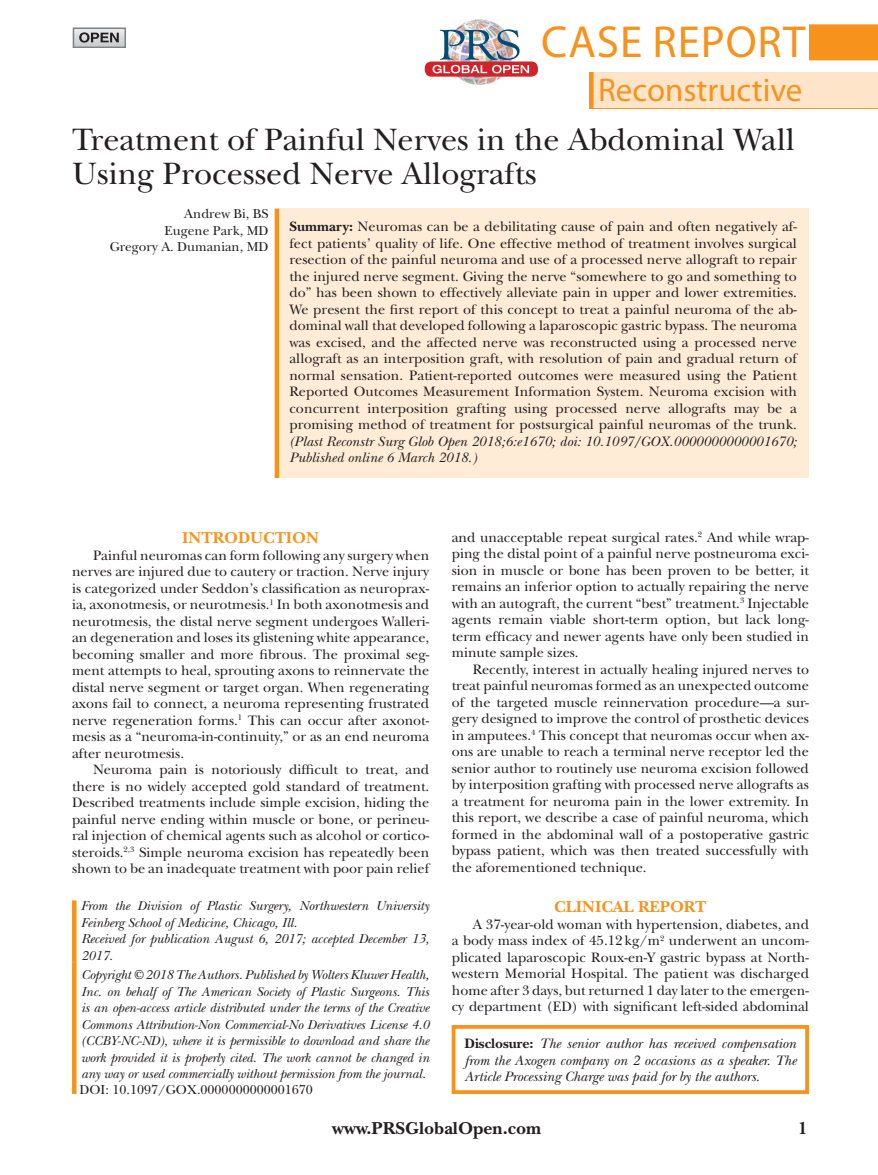
<style>
.page{position:relative;width:878px;height:1175px;background:#fff}
.page>*{position:absolute;margin:0;border:0;box-sizing:border-box;transform-origin:0 0}
.t1{font:45px "Myriad Pro";letter-spacing:.02em;color:#f7931d}
.t2{font:33px "Myriad Pro";color:#f7931d}
.t3{font:32.25px/34.5px "New Baskerville";color:#231f20}
.t4{font:700 18px "New Baskerville";color:#231f20}
.t5{font:700 16.5px "New Baskerville";color:#f7931d}
.t6{font:14.25px/16.5px "New Baskerville";color:#231f20;text-align:justify}
.t7{font:italic 14.25px/16.5px "New Baskerville";letter-spacing:.005em;color:#231f20;text-align:justify}
.t8{font:italic 13.5px/16.5px "New Baskerville";color:#231f20}
.t9{font:13.5px/16.5px "New Baskerville";color:#231f20;text-align:right}
.s1{font-weight:700}
.s2{font-weight:700;font-style:normal}
</style>
<div class="page">
<div style="left:73px;top:28px;width:52px;height:20px;border:2px solid #808285"></div>
<svg style="left:79px;top:32px;width:40px;height:11px"></svg>
<img style="left:455px;top:20px;width:49px;height:64px">
<svg style="left:425px;top:61px;width:113px;height:16px"></svg>
<img style="left:432px;top:29px;width:97px;height:44px">
<div style="left:451px;top:1025px;width:357px;height:69px;border:4px solid #f7931d"></div>
<hr style="left:72px;top:900px;width:4px;height:62px;background:#f7931d">
<div style="left:277px;top:209px;width:531px;height:269px;background:#feecd7"></div>
<div style="left:274px;top:209px;width:5px;height:269px;background:#f7931d"></div>
<div style="left:593px;top:72px;width:285px;height:36px;background:#fee5ca"></div>
<hr style="left:72px;top:962px;width:4px;height:131px;background:#f7931d">
<div style="left:808px;top:24px;width:70px;height:36px;background:#f7931d"></div>
<h1 class="t1" style="left:541px;top:14px;width:266px">Case Report</h1>
<h2 class="t2" style="left:598px;top:69px;width:206px">Reconstructive</h2>
<h3 class="t3" style="left:72px;top:122px;width:724px">Treatment of Painful Nerves in the Abdominal Wall<br>Using Processed Nerve Allografts</h3>
<p class="t9" style="left:110px;top:206px;width:160px">Andrew Bi, BS<br>Eugene Park, MD<br>Gregory A. Dumanian, MD</p>
<p class="t6" style="left:289px;top:218px;width:509px"><span class="s1">Summary:</span> Neuromas can be a debilitating cause of pain and often negatively af&shy;fect patients’ quality of life. One effective method of treatment involves surgical resection of the painful neuroma and use of a processed nerve allograft to repair the injured nerve segment. Giving the nerve “somewhere to go and something to do” has been shown to effectively alleviate pain in upper and lower extremities.<br>We present the first report of this concept to treat a painful neuroma of the ab&shy;dominal wall that developed following a laparoscopic gastric bypass. The neuroma was excised, and the affected nerve was reconstructed using a processed nerve allograft as an interposition graft, with resolution of pain and gradual return of normal sensation. Patient-reported outcomes were measured using the Patient Reported Outcomes Measurement Information System. Neuroma excision with concurrent interposition grafting using processed nerve allografts may be a promising method of treatment for postsurgical painful neuromas of the trunk.</p>
<p class="t7" style="left:289px;top:433px;width:509px">(Plast Reconstr Surg Glob Open 2018;6:e1670; doi: 10.1097/GOX.0000000000001670;<br>Published online 6 March 2018.)</p>
<p class="t5" style="left:182px;top:528px;width:138px">INTRODUCTION</p>
<p class="t6" style="left:72px;top:547px;width:359px;text-indent:21px">Painful neuromas can form following any surgery when nerves are injured due to cautery or traction. Nerve injury is categorized under Seddon’s classification as neuroprax&shy;ia, axonotmesis, or neurotmesis.<sup>1</sup> In both axonotmesis and neurotmesis, the distal nerve segment undergoes Walleri&shy;an degeneration and loses its glistening white appearance, becoming smaller and more fibrous. The proximal seg&shy;ment attempts to heal, sprouting axons to reinnervate the distal nerve segment or target organ. When regenerating axons fail to connect, a neuroma representing frustrated nerve regeneration forms.<sup>1</sup> This can occur after axonot&shy;mesis as a “neuroma-in-continuity,” or as an end neuroma after neurotmesis.</p>
<p class="t6" style="left:72px;top:761px;width:359px;text-indent:21px">Neuroma pain is notoriously difficult to treat, and there is no widely accepted gold standard of treatment.<br>Described treatments include simple excision, hiding the painful nerve ending within muscle or bone, or perineu&shy;ral injection of chemical agents such as alcohol or cortico&shy;steroids.<sup>2,3</sup> Simple neuroma excision has repeatedly been shown to be an inadequate treatment with poor pain relief</p>
<p class="t8" style="left:81px;top:897px;width:350px">From the Division of Plastic Surgery, Northwestern University Feinberg School of Medicine, Chicago, Ill.<br>Received for publication August 6, 2017; accepted December 13, 2017.</p>
<p class="t8" style="left:81px;top:966px;width:350px;text-align:justify">Copyright © 2018 The Authors. Published by Wolters Kluwer Health, Inc. on behalf of The American Society of Plastic Surgeons. This is an open-access article distributed under the terms of the Creative Commons Attribution-Non Commercial-No Derivatives License 4.0 (CCBY-NC-ND), where it is permissible to download and share the work provided it is properly cited. The work cannot be changed in any way or used commercially without permission from the journal.</p>
<p class="t9" style="left:80px;top:1081px;width:235px">DOI: 10.1097/GOX.0000000000001670</p>
<p class="t6" style="left:451px;top:529px;width:359px">and unacceptable repeat surgical rates.<sup>2</sup> And while wrap&shy;ping the distal point of a painful nerve postneuroma exci&shy;sion in muscle or bone has been proven to be better, it remains an inferior option to actually repairing the nerve with an autograft, the current “best” treatment.<sup>3</sup> Injectable agents remain viable short-term option, but lack long&shy;term efficacy and newer agents have only been studied in minute sample sizes.</p>
<p class="t6" style="left:451px;top:661px;width:359px;text-indent:21px">Recently, interest in actually healing injured nerves to treat painful neuromas formed as an unexpected outcome of the targeted muscle reinnervation procedure—a sur&shy;gery designed to improve the control of prosthetic devices in amputees.<sup>4</sup> This concept that neuromas occur when ax&shy;ons are unable to reach a terminal nerve receptor led the senior author to routinely use neuroma excision followed by interposition grafting with processed nerve allografts as a treatment for neuroma pain in the lower extremity. In this report, we describe a case of painful neuroma, which formed in the abdominal wall of a postoperative gastric bypass patient, which was then treated successfully with the aforementioned technique.</p>
<p class="t5" style="left:554px;top:897px;width:154px">CLINICAL REPORT</p>
<p class="t6" style="left:451px;top:916px;width:359px;text-indent:21px">A 37-year-old woman with hypertension, diabetes, and a body mass index of 45.12 kg/m<sup>2</sup> underwent an uncom&shy;plicated laparoscopic Roux-en-Y gastric bypass at North&shy;western Memorial Hospital. The patient was discharged home after 3 days, but returned 1 day later to the emergen&shy;cy department (ED) with significant left-sided abdominal</p>
<p class="t7" style="left:464px;top:1035px;width:333px"><span class="s2">Disclosure:</span> The senior author has received compensation from the Axogen company on 2 occasions as a speaker. The Article Processing Charge was paid for by the authors.</p>
<p class="t4" style="left:332px;top:1118px;width:210px">www.PRSGlobalOpen.com</p>
<p class="t4" style="left:798px;top:1118px;width:11px">1</p>
</div>
